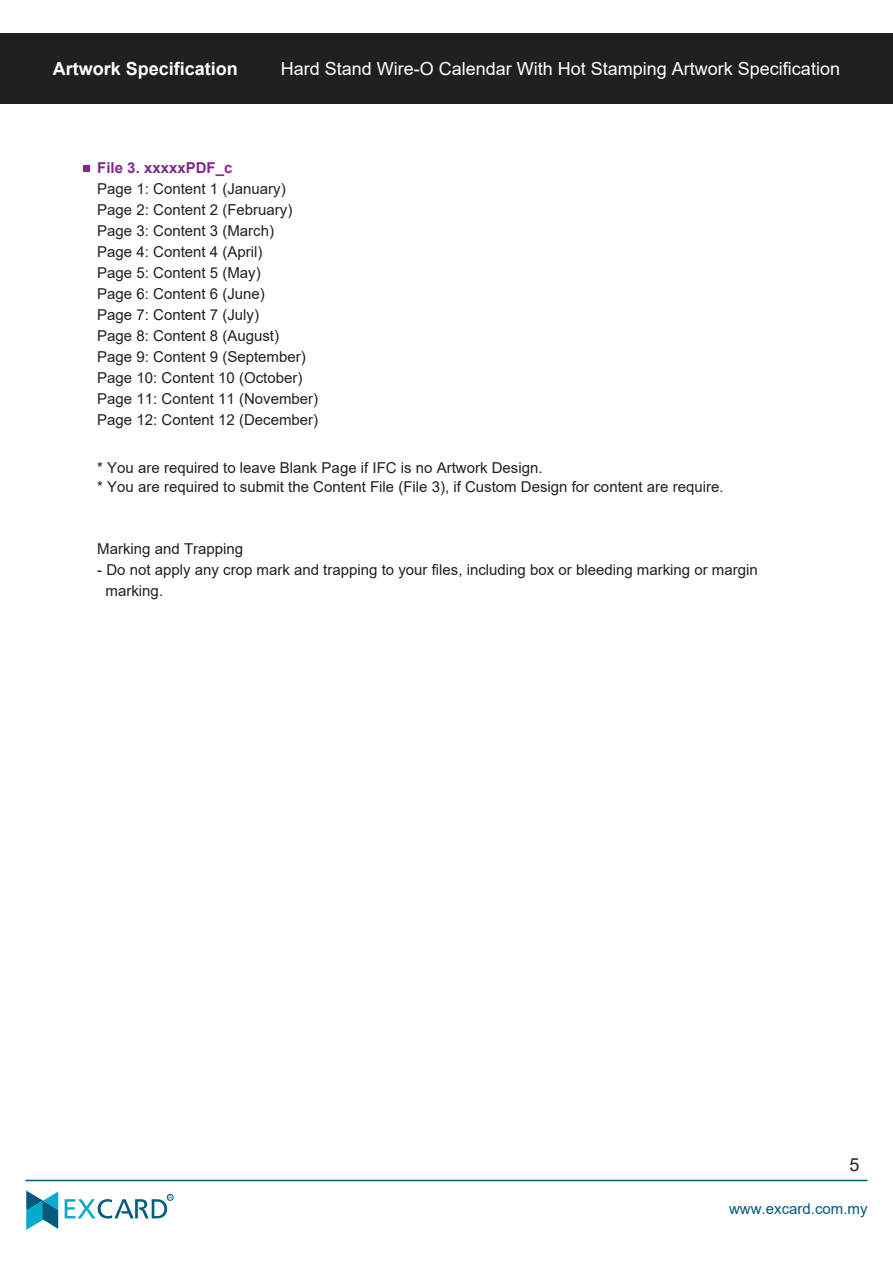
<style>
.page{position:relative;width:893px;height:1263px;background:#fff}
.page>*{position:absolute;margin:0;border:0;box-sizing:border-box;transform-origin:0 0}
.t1{font:18px "Arial";color:#fff}
.t2{font:700 18px "Arial";color:#fff}
.t3{font:18px "Arial";color:#231f20}
.t4{font:15px/21px "Arial";color:#231f20}
.t5{font:15px "Arial";color:#005b7f}
.t6{font:700 15px "Arial";color:#802990}
.t7{font:4.8px "Arial";color:#005b7f}
</style>
<div class="page">
<div style="left:83px;top:165px;width:7px;height:6px;background:#802990"></div>
<svg style="left:26px;top:1190px;width:32px;height:40px"></svg>
<svg style="left:65px;top:1194px;width:108px;height:24px"></svg>
<hr style="left:25px;top:1180px;width:842px;height:1px;background:#005b7f">
<div style="left:0;top:33px;width:893px;height:71px;background:#231f20"></div>
<p class="t2" style="left:53px;top:56px;width:187px">Artwork Specification</p>
<p class="t1" style="left:281px;top:56px;width:561px">Hard Stand Wire-O Calendar With Hot Stamping Artwork Specification</p>
<p class="t6" style="left:97px;top:157px;width:137px">File 3. xxxxxPDF_c</p>
<p class="t4" style="left:97px;top:178px;width:222px">Page 1: Content 1 (January)<br>Page 2: Content 2 (February)<br>Page 3: Content 3 (March)<br>Page 4: Content 4 (April)<br>Page 5: Content 5 (May)<br>Page 6: Content 6 (June)<br>Page 7: Content 7 (July)<br>Page 8: Content 8 (August)<br>Page 9: Content 9 (September)<br>Page 10: Content 10 (October)<br>Page 11: Content 11 (November)<br>Page 12: Content 12 (December)</p>
<p class="t4" style="left:97px;top:458px;width:447px">* You are required to leave Blank Page if IFC is no Artwork Design.</p>
<p class="t4" style="left:97px;top:476px;width:628px">* You are required to submit the Content File (File 3), if Custom Design for content are require.</p>
<p class="t4" style="left:97px;top:538px;width:147px">Marking and Trapping</p>
<p class="t4" style="left:106px;top:559px;width:654px;text-indent:-8px">- Do not apply any crop mark and trapping to your files, including box or bleeding marking or margin marking.</p>
<p class="t7" style="left:169px;top:1194px;width:5px">R</p>
<p class="t3" style="left:849px;top:1152px;width:12px">5</p>
<p class="t5" style="left:729px;top:1198px;width:140px">www.excard.com.my</p>
</div>
